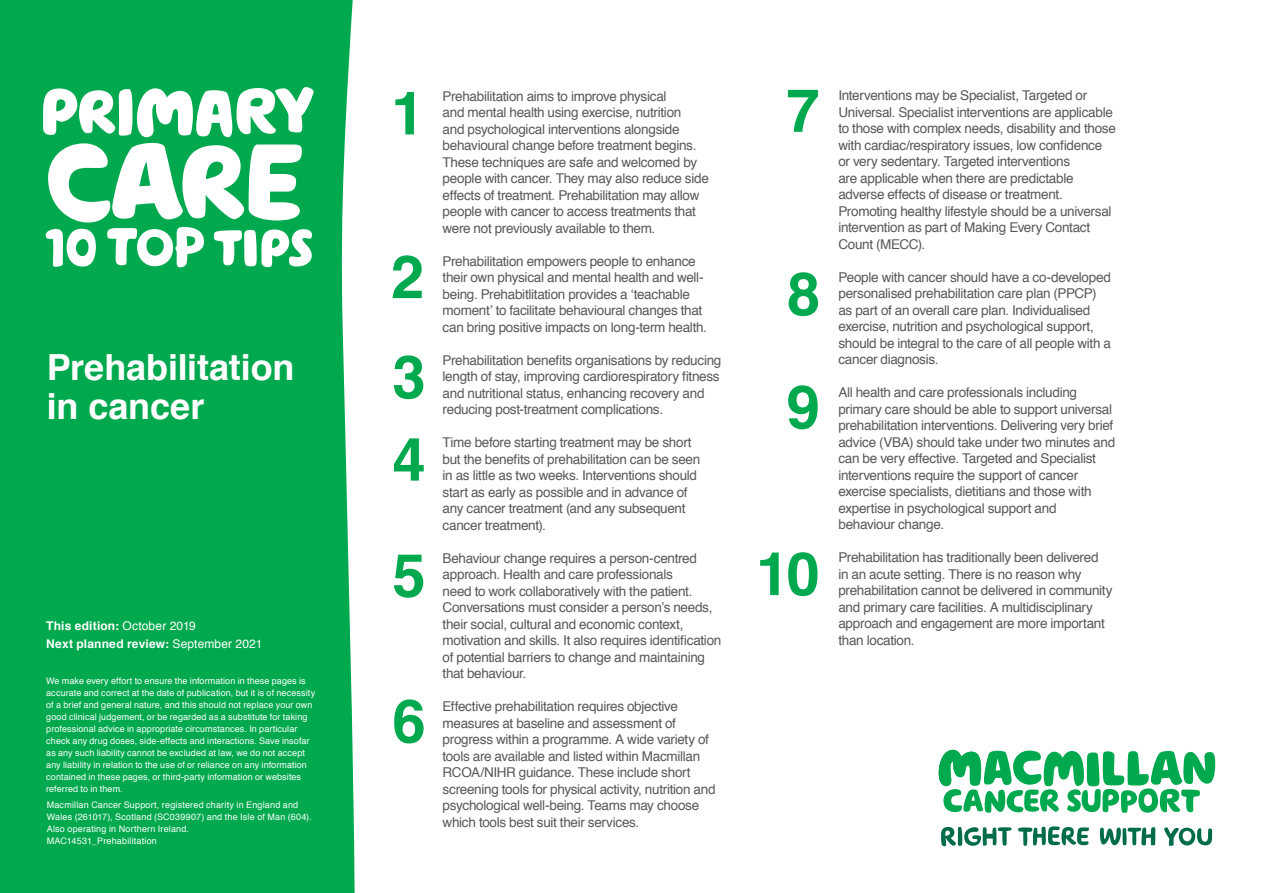
<style>
.page{position:relative;width:1263px;height:893px;background:#fff}
.page>*{position:absolute;margin:0;border:0;box-sizing:border-box;transform-origin:0 0}
.t1{font:110.4px "Macmillan";color:#fff}
.t2{font:64.8px "Macmillan";letter-spacing:.005em;color:#fff}
.t3{font:700 60px/115.9px "Helvetica";color:#00a94e}
.t4{font:52.5px "Macmillan";letter-spacing:-.01em;color:#fff}
.t5{font:700 36px/39px "Helvetica";letter-spacing:-.005em;color:#fff}
.t6{font:13.5px/16.5px "Helvetica";letter-spacing:-.02em;color:#57585a}
.t7{font:700 12px/18px "Helvetica";letter-spacing:.015em;color:#fff}
.t8{font:9px/12px "Helvetica";letter-spacing:.01em;color:#fff}
.s1{font-weight:400}
</style>
<div class="page">
<div style="left:0;top:0;width:355px;height:893px;background:#00a94e"></div>
<svg style="left:939px;top:750px;width:276px;height:63px"></svg>
<svg style="left:941px;top:826px;width:271px;height:20px"></svg>
<h2 class="t2" style="left:40px;top:71px;width:275px">PRIMARY</h2>
<h1 class="t1" style="left:46px;top:112px;width:258px">CARE</h1>
<h3 class="t4" style="left:46px;top:215px;width:269px">10 TOP TIPS</h3>
<h3 class="t5" style="left:47px;top:349px;width:249px">Prehabilitation in cancer</h3>
<p class="t7" style="left:46px;top:617px;width:218px">This edition: <span class="s1">October 2019<br></span>Next planned review: <span class="s1">September 2021</span></p>
<p class="t8" style="left:46px;top:675px;width:270px">We make every effort to ensure the information in these pages is accurate and correct at the date of publication, but it is of necessity of a brief and general nature, and this should not replace your own good clinical judgement, or be regarded as a substitute for taking professional advice in appropriate circumstances. In particular check any drug doses, side-effects and interactions. Save insofar as any such liability cannot be excluded at law, we do not accept any liability in relation to the use of or reliance on any information contained in these pages, or third-party information or websites referred to in them.</p>
<p class="t8" style="left:47px;top:799px;width:266px">Macmillan Cancer Support, registered charity in England and Wales (261017), Scotland (SC039907) and the Isle of Man (604).<br>Also operating in Northern Ireland.<br>MAC14531_Prehabilitation</p>
<h3 class="t3" style="left:391px;top:56px;width:35px">1</h3>
<h3 class="t3" style="left:391px;top:220px;width:35px">2</h3>
<h3 class="t3" style="left:392px;top:320px;width:35px">3</h3>
<h3 class="t3" style="left:392px;top:402px;width:35px">4<br>5</h3>
<h3 class="t3" style="left:392px;top:664px;width:35px">6</h3>
<p class="t6" style="left:443px;top:88px;width:268px">Prehabilitation aims to improve physical<br>and mental health using exercise, nutrition<br>and psychological interventions alongside behavioural change before treatment begins.<br>These techniques are safe and welcomed by people with cancer. They may also reduce side effects of treatment. Prehabilitation may allow people with cancer to access treatments that were not previously available to them.</p>
<p class="t6" style="left:443px;top:253px;width:266px">Prehabilitation empowers people to enhance their own physical and mental health and well&shy;being. Prehabitlitation provides a ‘teachable moment’ to facilitate behavioural changes that can bring positive impacts on long-term health.</p>
<p class="t6" style="left:443px;top:352px;width:280px">Prehabilitation benefits organisations by reducing length of stay, improving cardiorespiratory fitness and nutritional status, enhancing recovery and reducing post-treatment complications.</p>
<p class="t6" style="left:443px;top:434px;width:259px">Time before starting treatment may be short but the benefits of prehabilitation can be seen in as little as two weeks. Interventions should start as early as possible and in advance of any cancer treatment (and any subsequent cancer treatment).</p>
<p class="t6" style="left:443px;top:550px;width:280px">Behaviour change requires a person-centred approach. Health and care professionals<br>need to work collaboratively with the patient.<br>Conversations must consider a person’s needs, their social, cultural and economic context, motivation and skills. It also requires identification of potential barriers to change and maintaining that behaviour.</p>
<p class="t6" style="left:443px;top:698px;width:274px">Effective prehabilitation requires objective measures at baseline and assessment of progress within a programme. A wide variety of tools are available and listed within Macmillan RCOA/NIHR guidance. These include short screening tools for physical activity, nutrition and psychological well-being. Teams may choose which tools best suit their services.</p>
<h3 class="t3" style="left:786px;top:53px;width:35px">7</h3>
<h3 class="t3" style="left:786px;top:238px;width:36px;line-height:113.1px">8<br>9</h3>
<h3 class="t3" style="left:756px;top:517px;width:65px">10</h3>
<p class="t6" style="left:838px;top:88px;width:279px">Interventions may be Specialist, Targeted or Universal. Specialist interventions are applicable to those with complex needs, disability and those with cardiac/respiratory issues, low confidence or very sedentary. Targeted interventions<br>are applicable when there are predictable adverse effects of disease or treatment.<br>Promoting healthy lifestyle should be a universal intervention as part of Making Every Contact Count (MECC).</p>
<p class="t6" style="left:838px;top:269px;width:274px">People with cancer should have a co-developed personalised prehabilitation care plan (PPCP) as part of an overall care plan. Individualised exercise, nutrition and psychological support, should be integral to the care of all people with a cancer diagnosis.</p>
<p class="t6" style="left:838px;top:384px;width:278px">All health and care professionals including primary care should be able to support universal prehabilitation interventions. Delivering very brief advice (VBA) should take under two minutes and can be very effective. Targeted and Specialist interventions require the support of cancer exercise specialists, dietitians and those with expertise in psychological support and behaviour change.</p>
<p class="t6" style="left:838px;top:549px;width:276px">Prehabilitation has traditionally been delivered<br>in an acute setting. There is no reason why prehabilitation cannot be delivered in community and primary care facilities. A multidisciplinary approach and engagement are more important than location.</p>
</div>
